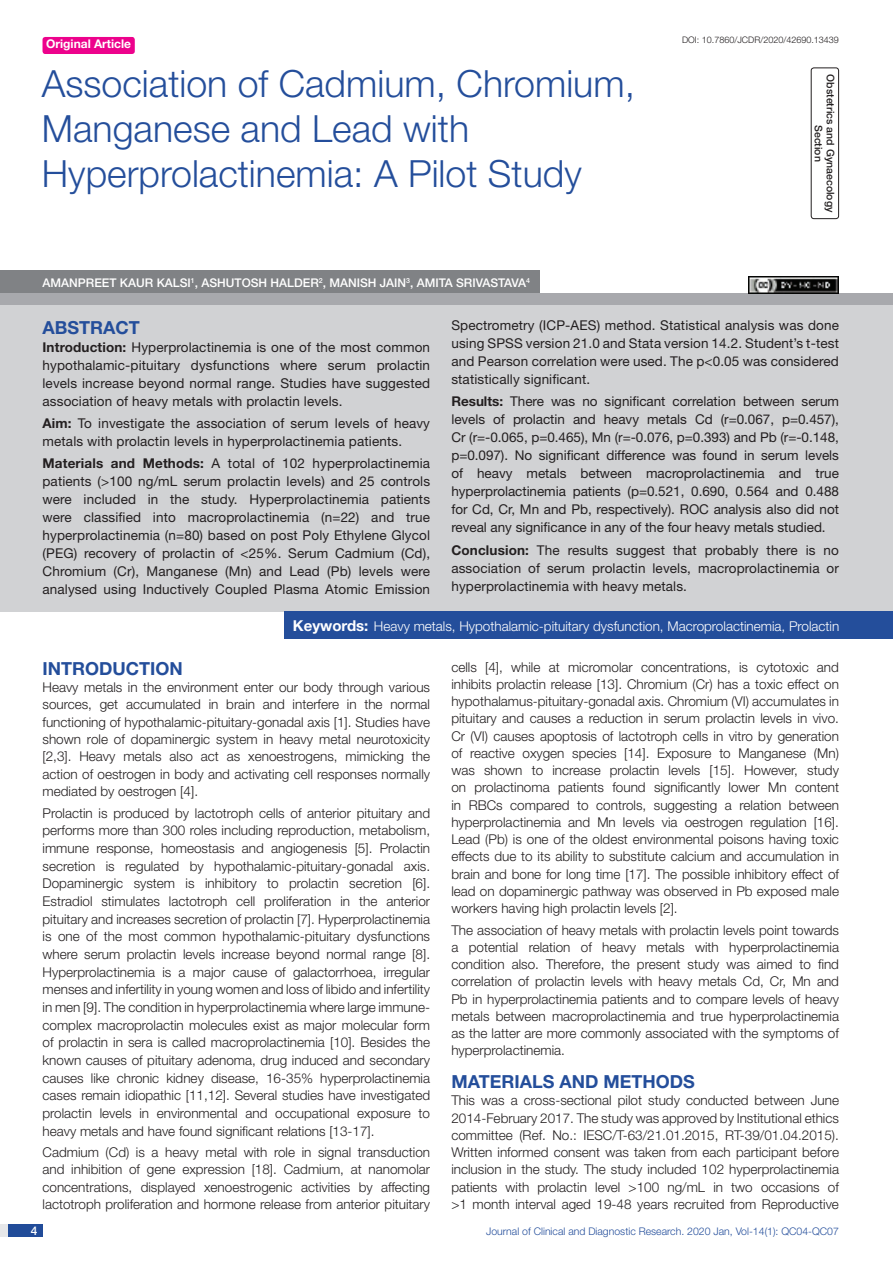
<style>
.page{position:relative;width:893px;height:1263px;background:#fff}
.page>*{position:absolute;margin:0;border:0;box-sizing:border-box;transform-origin:0 0}
.t1{font:300 37.5px/45px "Helvetica Neue";color:#244e9b}
.Heading{font:700 18px "Helvetica Neue";color:#244e9b}
.Abstract_head{font:700 18px "Helvetica Neue";color:#244e9b}
.Body_text{font:300 13.5px/17.2px "Helvetica Neue";color:#231f20;text-align:justify}
.Abstract_Text{font:13.5px/18px "Helvetica Neue";letter-spacing:.01em;color:#231f20;text-align:justify}
.Key_words{font:300 13.5px "Helvetica Neue";color:#fff}
.Author{font:500 12px "Helvetica Neue";color:#fff}
.t2{font:700 12px "Helvetica Neue";color:#fff}
.t3{font:300 10.5px "Helvetica Neue";color:#244e9b}
.section{font:500 10.5px/12px "Helvetica Neue";color:#231f20;text-align:center}
.DOI{font:300 9px "Helvetica Neue";color:#231f20}
.s1{font-weight:700}
.s2{font-weight:700;font-size:15px}
</style>
<div class="page">
<div style="left:0;top:1224px;width:43px;height:13px;background:#e6e7e9"></div>
<div style="left:8px;top:1224px;width:35px;height:13px;background:#214c99"></div>
<div style="left:43px;top:37px;width:92px;height:17px;background:#ed028c;border-radius:3px"></div>
<div style="left:811px;top:67px;width:28px;height:152px;border:1px solid #231f20;border-radius:3px"></div>
<div style="left:0;top:293px;width:893px;height:12px;background:#a8a9ad"></div>
<div style="left:0;top:270px;width:540px;height:23px;background:#808285"></div>
<div style="left:0;top:305px;width:893px;height:307px;background:#d1d2d4"></div>
<div style="left:285px;top:611px;width:608px;height:28px;background:#244e9b"></div>
<img style="left:749px;top:276px;width:90px;height:17px">
<p class="t2" style="left:46px;top:37px;width:87px">Original Article</p>
<p class="t1" style="left:42px;top:60px;width:595px">Association of Cadmium, Chromium,<br>Manganese and Lead with<br>Hyperprolactinemia: A Pilot Study</p>
<p class="Author" style="left:43px;top:275px;width:489px">AMANPREET KAUR KALSI<sup>1</sup>, ASHUTOSH HALDER<sup>2</sup>, MANISH JAIN<sup>3</sup>, AMITA SRIVASTAVA<sup>4</sup></p>
<p class="DOI" style="left:682px;top:35px;width:158px">DOI: 10.7860/JCDR/2020/42690.13439</p>
<p class="section" style="left:837px;top:74px;width:139px;rotate:90deg">OBSTETRICS AND GYNAECOLOGY<br>SECTION</p>
<p class="Abstract_head" style="left:43px;top:316px;width:99px">ABSTRACT</p>
<p class="Abstract_Text" style="left:43px;top:338px;width:389px"><span class="s1">Introduction:</span> Hyperprolactinemia is one of the most common hypothalamic-pituitary dysfunctions where serum prolactin levels increase beyond normal range. Studies have suggested association of heavy metals with prolactin levels.</p>
<p class="Abstract_Text" style="left:43px;top:414px;width:389px"><span class="s1">Aim:</span> To investigate the association of serum levels of heavy metals with prolactin levels in hyperprolactinemia patients.</p>
<p class="Abstract_Text" style="left:43px;top:454px;width:389px"><span class="s1">Materials and Methods:</span> A total of 102 hyperprolactinemia patients (&gt;100 ng/mL serum prolactin levels) and 25 controls were included in the study. Hyperprolactinemia patients were classified into macroprolactinemia (n=22) and true hyperprolactinemia (n=80) based on post Poly Ethylene Glycol (PEG) recovery of prolactin of &lt;25%. Serum Cadmium (Cd), Chromium (Cr), Manganese (Mn) and Lead (Pb) levels were analysed using Inductively Coupled Plasma Atomic Emission</p>
<p class="Abstract_Text" style="left:451px;top:316px;width:389px">Spectrometry (ICP-AES) method. Statistical analysis was done using SPSS version 21.0 and Stata version 14.2. Student’s t-test and Pearson correlation were used. The p&lt;0.05 was considered statistically significant.</p>
<p class="Abstract_Text" style="left:451px;top:392px;width:389px"><span class="s1">Results:</span> There was no significant correlation between serum levels of prolactin and heavy metals Cd (r=0.067, p=0.457), Cr (r=-0.065, p=0.465), Mn (r=-0.076, p=0.393) and Pb (r=-0.148, p=0.097). No significant difference was found in serum levels of heavy metals between macroprolactinemia and true hyperprolactinemia patients (p=0.521, 0.690, 0.564 and 0.488 for Cd, Cr, Mn and Pb, respectively). ROC analysis also did not reveal any significance in any of the four heavy metals studied.</p>
<p class="Abstract_Text" style="left:451px;top:541px;width:389px"><span class="s1">Conclusion:</span> The results suggest that probably there is no association of serum prolactin levels, macroprolactinemia or hyperprolactinemia with heavy metals.</p>
<p class="Key_words" style="left:293px;top:618px;width:548px"><span class="s2">Keywords:</span> Heavy metals, Hypothalamic-pituitary dysfunction, Macroprolactinemia, Prolactin</p>
<p class="Heading" style="left:43px;top:657px;width:142px">INTRODUCTION</p>
<p class="Body_text" style="left:43px;top:678px;width:389px">Heavy metals in the environment enter our body through various sources, get accumulated in brain and interfere in the normal functioning of hypothalamic-pituitary-gonadal axis [1]. Studies have shown role of dopaminergic system in heavy metal neurotoxicity [2,3]. Heavy metals also act as xenoestrogens, mimicking the action of oestrogen in body and activating cell responses normally mediated by oestrogen [4].</p>
<p class="Body_text" style="left:43px;top:804px;width:389px;line-height:17.7px">Prolactin is produced by lactotroph cells of anterior pituitary and performs more than 300 roles including reproduction, metabolism, immune response, homeostasis and angiogenesis [5]. Prolactin secretion is regulated by hypothalamic-pituitary-gonadal axis.<br>Dopaminergic system is inhibitory to prolactin secretion [6].<br>Estradiol stimulates lactotroph cell proliferation in the anterior pituitary and increases secretion of prolactin [7]. Hyperprolactinemia is one of the most common hypothalamic-pituitary dysfunctions where serum prolactin levels increase beyond normal range [8].<br>Hyperprolactinemia is a major cause of galactorrhoea, irregular menses and infertility in young women and loss of libido and infertility in men [9]. The condition in hyperprolactinemia where large immune&shy;complex macroprolactin molecules exist as major molecular form of prolactin in sera is called macroprolactinemia [10]. Besides the known causes of pituitary adenoma, drug induced and secondary causes like chronic kidney disease, 16-35% hyperprolactinemia cases remain idiopathic [11,12]. Several studies have investigated prolactin levels in environmental and occupational exposure to heavy metals and have found significant relations [13-17].</p>
<p class="Body_text" style="left:43px;top:1143px;width:389px">Cadmium (Cd) is a heavy metal with role in signal transduction and inhibition of gene expression [18]. Cadmium, at nanomolar concentrations, displayed xenoestrogenic activities by affecting lactotroph proliferation and hormone release from anterior pituitary</p>
<p class="Body_text" style="left:451px;top:658px;width:389px">cells [4], while at micromolar concentrations, is cytotoxic and inhibits prolactin release [13]. Chromium (Cr) has a toxic effect on hypothalamus-pituitary-gonadal axis. Chromium (VI) accumulates in pituitary and causes a reduction in serum prolactin levels in vivo.<br>Cr (VI) causes apoptosis of lactotroph cells in vitro by generation of reactive oxygen species [14]. Exposure to Manganese (Mn) was shown to increase prolactin levels [15]. However, study on prolactinoma patients found significantly lower Mn content in RBCs compared to controls, suggesting a relation between hyperprolactinemia and Mn levels via oestrogen regulation [16].<br>Lead (Pb) is one of the oldest environmental poisons having toxic effects due to its ability to substitute calcium and accumulation in brain and bone for long time [17]. The possible inhibitory effect of lead on dopaminergic pathway was observed in Pb exposed male workers having high prolactin levels [2].</p>
<p class="Body_text" style="left:451px;top:921px;width:389px">The association of heavy metals with prolactin levels point towards a potential relation of heavy metals with hyperprolactinemia condition also. Therefore, the present study was aimed to find correlation of prolactin levels with heavy metals Cd, Cr, Mn and Pb in hyperprolactinemia patients and to compare levels of heavy metals between macroprolactinemia and true hyperprolactinemia as the latter are more commonly associated with the symptoms of hyperprolactinemia.</p>
<p class="Heading" style="left:451px;top:1070px;width:245px">MATERIALS AND METHODS</p>
<p class="Body_text" style="left:451px;top:1091px;width:389px">This was a cross-sectional pilot study conducted between June 2014-February 2017. The study was approved by Institutional ethics committee (Ref. No.: IESC/T-63/21.01.2015, RT-39/01.04.2015).<br>Written informed consent was taken from each participant before inclusion in the study. The study included 102 hyperprolactinemia patients with prolactin level &gt;100 ng/mL in two occasions of &gt;1 month interval aged 19-48 years recruited from Reproductive</p>
<p class="Author" style="left:31px;top:1223px;width:8px">4</p>
<p class="t3" style="left:486px;top:1225px;width:354px">Journal of Clinical and Diagnostic Research. 2020 Jan, Vol-14(1): QC04-QC07</p>
</div>
